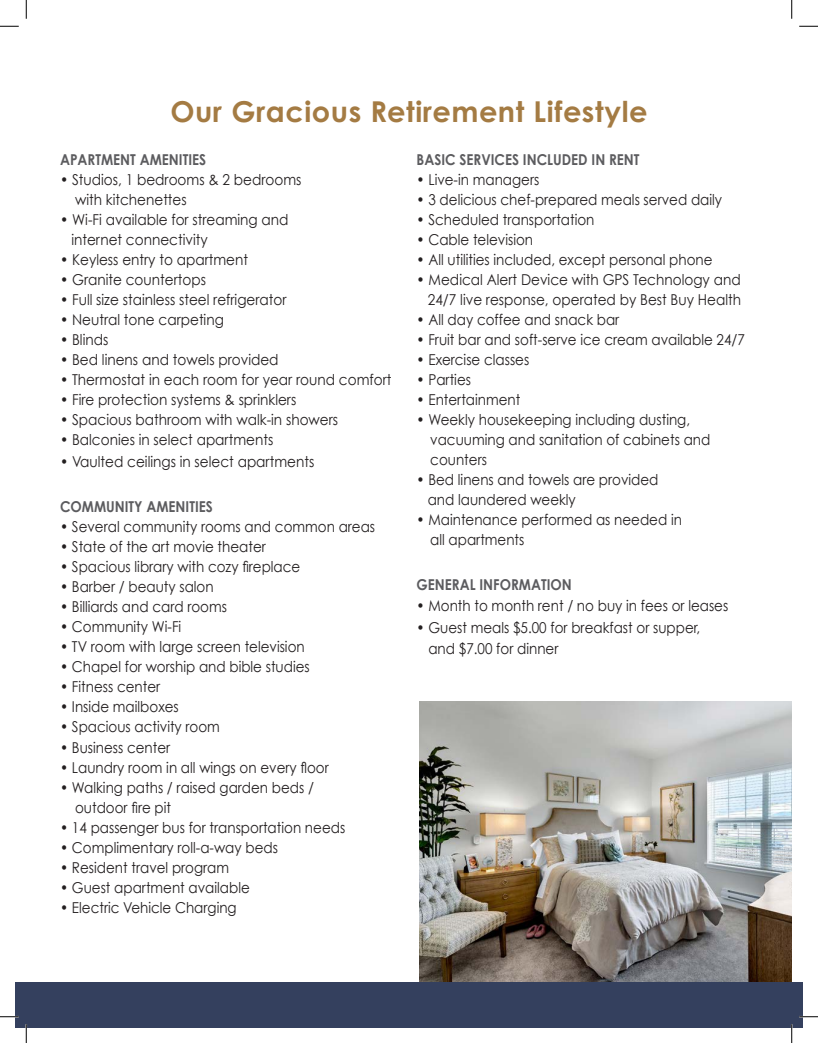
<style>
.page{position:relative;width:818px;height:1043px;background:#fff}
.page>*{position:absolute;margin:0;border:0;box-sizing:border-box;transform-origin:0 0}
.t1{font:700 28.75px "Century Gothic Pro";letter-spacing:.02em;color:#a47b43}
.t2{font:15px/20px "Century Gothic";color:#231f20;scale:.9 1}
.t3{font:15px/20px "Century Gothic";color:#231f20;scale:.91 1}
.t4{font:700 15px "Century Gothic";color:#5c5c5f;scale:.9 1}
</style>
<div class="page">
<img style="left:419px;top:702px;width:372px;height:280px">
<div style="left:15px;top:982px;width:787px;height:46px;background:#34405e"></div>
<svg style="left:0;top:25px;width:19px;height:2px"></svg>
<svg style="left:799px;top:25px;width:19px;height:2px"></svg>
<svg style="left:0;top:1016px;width:19px;height:1px"></svg>
<svg style="left:799px;top:1015px;width:19px;height:2px"></svg>
<svg style="left:25px;top:0;width:2px;height:19px"></svg>
<svg style="left:25px;top:1024px;width:2px;height:18px"></svg>
<svg style="left:791px;top:0;width:1px;height:19px"></svg>
<svg style="left:791px;top:1024px;width:1px;height:18px"></svg>
<p class="t1" style="left:170px;top:94px;width:478px">Our Gracious Retirement Lifestyle</p>
<p class="t4" style="left:60px;top:150px;width:164px">APARTMENT AMENITIES</p>
<p class="t3" style="left:75px;top:169px;width:250px;text-indent:-15px">• Studios, 1 bedrooms &amp; 2 bedrooms with kitchenettes</p>
<p class="t3" style="left:71px;top:209px;width:240px;text-indent:-11px">• Wi-Fi available for streaming and internet connectivity</p>
<p class="t3" style="left:60px;top:249px;width:208px">• Keyless entry to apartment</p>
<p class="t3" style="left:60px;top:269px;width:162px">• Granite countertops</p>
<p class="t3" style="left:60px;top:289px;width:250px">• Full size stainless steel refrigerator</p>
<p class="t3" style="left:60px;top:309px;width:181px">• Neutral tone carpeting</p>
<p class="t3" style="left:60px;top:329px;width:55px">• Blinds</p>
<p class="t3" style="left:60px;top:349px;width:242px">• Bed linens and towels provided</p>
<p class="t3" style="left:60px;top:369px;width:366px">• Thermostat in each room for year round comfort</p>
<p class="t3" style="left:60px;top:389px;width:261px">• Fire protection systems &amp; sprinklers</p>
<p class="t3" style="left:60px;top:409px;width:307px">• Spacious bathroom with walk-in showers</p>
<p class="t3" style="left:60px;top:429px;width:236px">• Balconies in select apartments</p>
<p class="t3" style="left:60px;top:452px;width:281px">• Vaulted ceilings in select apartments</p>
<p class="t4" style="left:60px;top:497px;width:171px">COMMUNITY AMENITIES</p>
<p class="t2" style="left:60px;top:517px;width:351px">• Several community rooms and common areas</p>
<p class="t2" style="left:60px;top:537px;width:230px">• State of the art movie theater</p>
<p class="t2" style="left:60px;top:557px;width:268px">• Spacious library with cozy fireplace</p>
<p class="t2" style="left:60px;top:577px;width:172px">• Barber / beauty salon</p>
<p class="t2" style="left:60px;top:597px;width:187px">• Billiards and card rooms</p>
<p class="t2" style="left:60px;top:617px;width:136px">• Community Wi-Fi</p>
<p class="t2" style="left:60px;top:637px;width:273px">• TV room with large screen television</p>
<p class="t2" style="left:60px;top:657px;width:279px">• Chapel for worship and bible studies</p>
<p class="t2" style="left:60px;top:677px;width:113px">• Fitness center</p>
<p class="t2" style="left:60px;top:697px;width:133px">• Inside mailboxes</p>
<p class="t2" style="left:60px;top:717px;width:179px">• Spacious activity room</p>
<p class="t2" style="left:60px;top:737px;width:124px">• Business center</p>
<p class="t2" style="left:60px;top:757px;width:300px">• Laundry room in all wings on every floor</p>
<p class="t2" style="left:75px;top:776px;width:267px;text-indent:-15px">• Walking paths / raised garden beds / outdoor fire pit</p>
<p class="t2" style="left:60px;top:817px;width:318px">• 14 passenger bus for transportation needs</p>
<p class="t2" style="left:60px;top:837px;width:244px">• Complimentary roll-a-way beds</p>
<p class="t2" style="left:60px;top:857px;width:189px">• Resident travel program</p>
<p class="t2" style="left:60px;top:877px;width:212px">• Guest apartment available</p>
<p class="t2" style="left:60px;top:897px;width:198px">• Electric Vehicle Charging</p>
<p class="t4" style="left:416px;top:150px;width:249px">BASIC SERVICES INCLUDED IN RENT</p>
<p class="t2" style="left:416px;top:169px;width:138px">• Live-in managers</p>
<p class="t2" style="left:416px;top:189px;width:341px">• 3 delicious chef-prepared meals served daily</p>
<p class="t2" style="left:416px;top:209px;width:199px">• Scheduled transportation</p>
<p class="t2" style="left:416px;top:229px;width:131px">• Cable television</p>
<p class="t2" style="left:416px;top:249px;width:330px">• All utilities included, except personal phone</p>
<p class="t3" style="left:416px;top:269px;width:358px;text-align:right">• Medical Alert Device with GPS Technology and<br>24/7 live response, operated by Best Buy Health</p>
<p class="t2" style="left:416px;top:309px;width:227px">• All day coffee and snack bar</p>
<p class="t2" style="left:416px;top:329px;width:366px">• Fruit bar and soft-serve ice cream available 24/7</p>
<p class="t2" style="left:416px;top:349px;width:127px">• Exercise classes</p>
<p class="t2" style="left:416px;top:369px;width:62px">• Parties</p>
<p class="t2" style="left:416px;top:389px;width:117px">• Entertainment</p>
<p class="t2" style="left:430px;top:409px;width:313px;text-indent:-14px">• Weekly housekeeping including dusting, vacuuming and sanitation of cabinets and counters</p>
<p class="t2" style="left:416px;top:469px;width:270px">• Bed linens and towels are provided</p>
<p class="t2" style="left:427px;top:489px;width:166px">and laundered weekly</p>
<p class="t2" style="left:430px;top:509px;width:281px;text-indent:-14px">• Maintenance performed as needed in all apartments</p>
<p class="t4" style="left:416px;top:575px;width:174px">GENERAL INFORMATION</p>
<p class="t2" style="left:416px;top:595px;width:348px">• Month to month rent / no buy in fees or leases</p>
<p class="t2" style="left:428px;top:616px;width:303px;line-height:21.2px;text-indent:-12px">• Guest meals $5.00 for breakfast or supper, and $7.00 for dinner</p>
</div>
